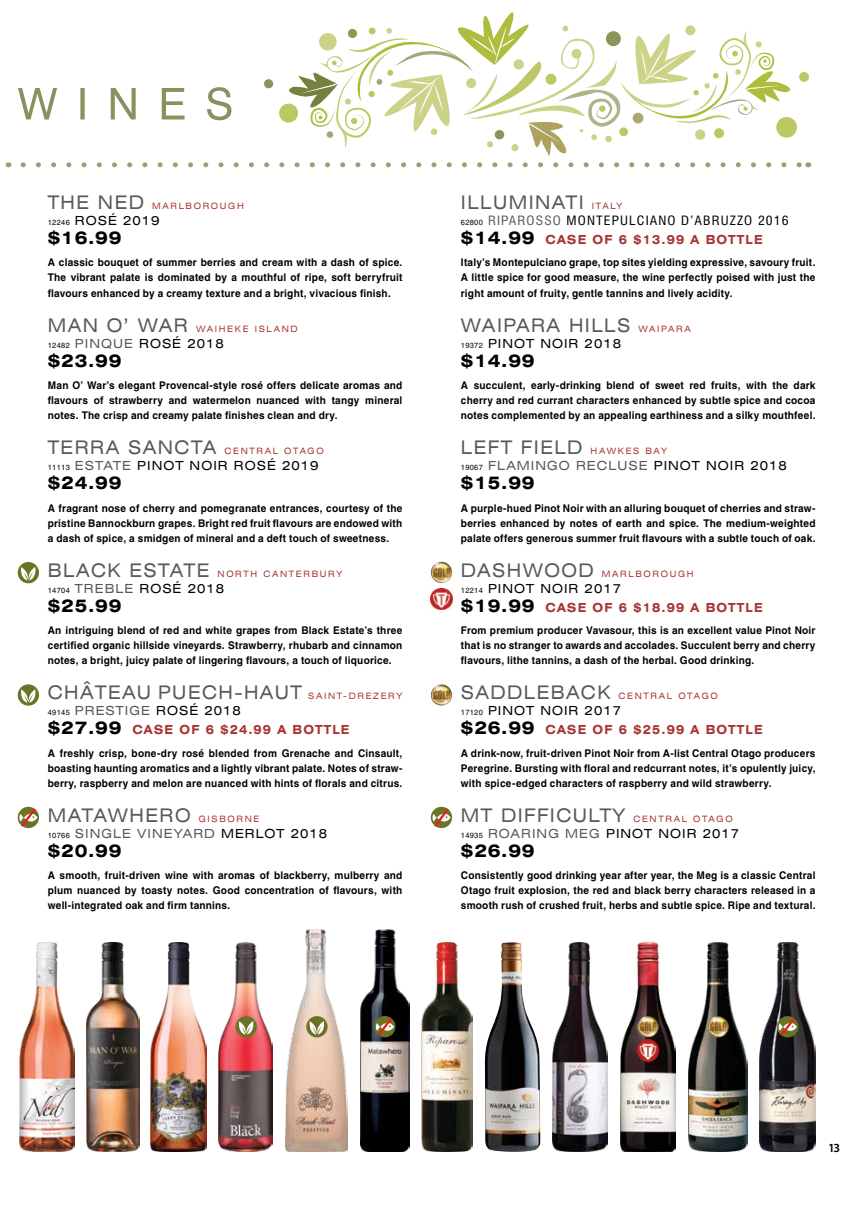
<style>
.page{position:relative;width:851px;height:1205px;background:#fff}
.page>*{position:absolute;margin:0;border:0;box-sizing:border-box;transform-origin:0 0}
.t1{font:expanded 18.75px "Swiss 721 BT";letter-spacing:.08em;color:#58595b;scale:.95 1}
.t2{font:700 expanded 17.5px "Swiss 721 BT";letter-spacing:.04em;color:#000}
.t3{font:700 expanded 12.5px/18.8px "Swiss 721 BT";letter-spacing:.1em;color:#a73534;scale:.9 1}
.t4{font:expanded 12.5px "Swiss 721 BT";letter-spacing:.08em;color:#000}
.t5{font:condensed 12.5px/18.8px "Swiss 721 BT";letter-spacing:.08em;color:#000;scale:1.1 1}
.t6{font:expanded 12.5px "Swiss 721 BT";letter-spacing:.08em;color:#58595b}
.t7{font:600 12.5px "Myriad Pro";color:#000}
.t8{font:700 10.62px/15px "Helvetica";letter-spacing:.02em;color:#000;text-align:justify;scale:.95 1}
.t9{font:expanded 8.75px "Swiss 721 BT";letter-spacing:.2em;color:#a73534;scale:.95 1}
.s1{font-size:18.75px;color:#58595b}
.s2{font-family:"Helvetica";font-stretch:normal;font-size:7.5px}
.s3{color:#58595b}
.s4{font-size:8.75px;color:#a73534}
.s5{font-family:"Helvetica";font-weight:400;font-stretch:normal;font-size:7.5px;color:#000}
.s6{font-weight:400;color:#58595b}
.s7{font-weight:400;color:#000}
.s8{font-size:17.5px;color:#000}
.s9{font-family:"Helvetica";font-stretch:normal;font-size:7.5px;color:#000}
.s10{color:#000}
.s11{font-weight:700;font-stretch:expanded;font-size:17.5px}
.s12{font-weight:700;font-stretch:expanded;color:#a73534}
</style>
<div class="page">
<img style="left:87px;top:942px;width:52px;height:210px">
<img style="left:219px;top:942px;width:54px;height:210px">
<div style="left:798px;top:72px;width:11px;height:10px;background:#bdc864;border-radius:50%"></div>
<svg style="left:18px;top:12px;width:782px;height:155px"></svg>
<svg style="left:18px;top:807px;width:21px;height:21px"></svg>
<svg style="left:19px;top:808px;width:19px;height:18px"></svg>
<svg style="left:18px;top:684px;width:21px;height:22px"></svg>
<svg style="left:20px;top:689px;width:16px;height:14px"></svg>
<img style="left:431px;top:684px;width:21px;height:21px;border-radius:11px">
<img style="left:430px;top:562px;width:22px;height:21px;border-radius:11px">
<img style="left:431px;top:588px;width:21px;height:21px">
<svg style="left:431px;top:807px;width:21px;height:21px"></svg>
<svg style="left:432px;top:808px;width:18px;height:18px"></svg>
<img style="left:19px;top:942px;width:55px;height:210px">
<img style="left:150px;top:942px;width:57px;height:210px">
<img style="left:421px;top:942px;width:52px;height:210px">
<img style="left:485px;top:942px;width:55px;height:210px">
<img style="left:552px;top:942px;width:55px;height:210px">
<img style="left:286px;top:929px;width:62px;height:223px">
<div style="left:306px;top:1016px;width:21px;height:21px;background:#6b7424;border-radius:50%"></div>
<svg style="left:309px;top:1021px;width:16px;height:13px"></svg>
<img style="left:360px;top:929px;width:49px;height:223px">
<svg style="left:374px;top:1016px;width:21px;height:21px"></svg>
<svg style="left:375px;top:1017px;width:19px;height:19px"></svg>
<img style="left:620px;top:942px;width:55px;height:210px">
<img style="left:637px;top:1016px;width:21px;height:21px;border-radius:11px">
<img style="left:637px;top:1040px;width:21px;height:21px">
<img style="left:688px;top:942px;width:59px;height:210px">
<img style="left:707px;top:1016px;width:21px;height:21px;border-radius:11px">
<img style="left:759px;top:942px;width:56px;height:210px">
<svg style="left:776px;top:1016px;width:22px;height:21px"></svg>
<svg style="left:778px;top:1017px;width:18px;height:19px"></svg>
<div style="left:18px;top:562px;width:21px;height:21px;background:#6b7424;border-radius:50%"></div>
<svg style="left:20px;top:567px;width:16px;height:13px"></svg>
<svg style="left:235px;top:1016px;width:22px;height:21px"></svg>
<svg style="left:238px;top:1021px;width:16px;height:13px"></svg>
<p class="t9" style="left:48px;top:201px;width:208px"><span class="s1">THE NED</span> MARLBOROUGH</p>
<p class="t4" style="left:48px;top:213px;width:113px"><span class="s2">12246</span> ROSÉ 2019</p>
<h2 class="t2" style="left:48px;top:227px;width:75px">$16.99</h2>
<p class="t8" style="left:48px;top:255px;width:375px">A classic bouquet of summer berries and cream with a dash of spice.<br>The vibrant palate is dominated by a mouthful of ripe, soft berryfruit flavours enhanced by a creamy texture and a bright, vivacious finish.</p>
<p class="t9" style="left:48px;top:323px;width:264px"><span class="s1">MAN O’ WAR</span> WAIHEKE ISLAND</p>
<p class="t4" style="left:48px;top:336px;width:177px"><span class="s2">12482</span> <span class="s3">PINQUE</span> ROSÉ 2018</p>
<h2 class="t2" style="left:48px;top:350px;width:75px">$23.99</h2>
<p class="t8" style="left:48px;top:378px;width:375px">Man O’ War’s elegant Provencal-style rosé offers delicate aromas and flavours of strawberry and watermelon nuanced with tangy mineral notes. The crisp and creamy palate finishes clean and dry.</p>
<p class="t9" style="left:48px;top:446px;width:292px"><span class="s1">TERRA SANCTA</span> CENTRAL OTAGO</p>
<p class="t4" style="left:48px;top:458px;width:272px"><span class="s2">11113</span> <span class="s3">ESTATE</span> PINOT NOIR ROSÉ 2019</p>
<h2 class="t2" style="left:48px;top:472px;width:75px">$24.99</h2>
<p class="t8" style="left:48px;top:500px;width:375px">A fragrant nose of cherry and pomegranate entrances, courtesy of the pristine Bannockburn grapes. Bright red fruit flavours are endowed with a dash of spice, a smidgen of mineral and a deft touch of sweetness.</p>
<p class="t9" style="left:48px;top:568px;width:311px"><span class="s1">BLACK ESTATE</span> NORTH CANTERBURY</p>
<p class="t4" style="left:48px;top:581px;width:178px"><span class="s2">14704</span> <span class="s3">TREBLE</span> ROSÉ 2018</p>
<h2 class="t2" style="left:48px;top:595px;width:75px">$25.99</h2>
<p class="t8" style="left:48px;top:623px;width:375px">An intriguing blend of red and white grapes from Black Estate’s three certified organic hillside vineyards. Strawberry, rhubarb and cinnamon notes, a bright, juicy palate of lingering flavours, a touch of liquorice.</p>
<h1 class="t1" style="left:48px;top:681px;width:375px">CHÂTEAU PUECH-HAUT <span class="s4">SAINT-DREZERY</span></h1>
<p class="t3" style="left:48px;top:701px;width:337px"><span class="s5">49145</span> <span class="s6">PRESTIGE</span> <span class="s7">ROSÉ 2018<br></span><span class="s8">$27.99</span> CASE OF 6 $24.99 A BOTTLE</p>
<p class="t8" style="left:48px;top:745px;width:375px">A freshly crisp, bone-dry rosé blended from Grenache and Cinsault, boasting haunting aromatics and a lightly vibrant palate. Notes of straw&shy;berry, raspberry and melon are nuanced with hints of florals and citrus.</p>
<h1 class="t1" style="left:48px;top:804px;width:224px">MATAWHERO <span class="s4">GISBORNE</span></h1>
<p class="t6" style="left:48px;top:826px;width:281px"><span class="s9">10766</span> SINGLE VINEYARD <span class="s10">MERLOT 2018</span></p>
<h2 class="t2" style="left:48px;top:840px;width:75px">$20.99</h2>
<p class="t8" style="left:48px;top:868px;width:375px">A smooth, fruit-driven wine with aromas of blackberry, mulberry and plum nuanced by toasty notes. Good concentration of flavours, with well-integrated oak and firm tannins.</p>
<h1 class="t1" style="left:461px;top:191px;width:171px">ILLUMINATI <span class="s4">ITALY</span></h1>
<p class="t5" style="left:461px;top:211px;width:299px"><span class="s2">62800</span> <span class="s3">RIPAROSSO</span> MONTEPULCIANO D’ABRUZZO 2016 <span class="s11">$14.99</span> <span class="s12">CASE OF 6 $13.99 A BOTTLE</span></p>
<p class="t8" style="left:461px;top:255px;width:375px">Italy’s Montepulciano grape, top sites yielding expressive, savoury fruit.<br>A little spice for good measure, the wine perfectly poised with just the right amount of fruity, gentle tannins and lively acidity.</p>
<h1 class="t1" style="left:461px;top:314px;width:243px">WAIPARA HILLS <span class="s4">WAIPARA</span></h1>
<p class="t4" style="left:461px;top:336px;width:162px"><span class="s2">19372</span> PINOT NOIR 2018</p>
<h2 class="t2" style="left:461px;top:350px;width:75px">$14.99</h2>
<p class="t8" style="left:461px;top:378px;width:375px">A succulent, early-drinking blend of sweet red fruits, with the dark cherry and red currant characters enhanced by subtle spice and cocoa notes complemented by an appealing earthiness and a silky mouthfeel.</p>
<h1 class="t1" style="left:461px;top:436px;width:218px">LEFT FIELD <span class="s4">HAWKES BAY</span></h1>
<p class="t6" style="left:461px;top:458px;width:327px"><span class="s9">19067</span> FLAMINGO RECLUSE <span class="s10">PINOT NOIR 2018</span></p>
<h2 class="t2" style="left:461px;top:472px;width:75px">$15.99</h2>
<p class="t8" style="left:461px;top:500px;width:375px">A purple-hued Pinot Noir with an alluring bouquet of cherries and straw&shy;berries enhanced by notes of earth and spice. The medium-weighted palate offers generous summer fruit flavours with a subtle touch of oak.</p>
<p class="t9" style="left:461px;top:568px;width:246px"><span class="s1">DASHWOOD</span> MARLBOROUGH</p>
<p class="t3" style="left:461px;top:579px;width:337px"><span class="s5">12214</span> <span class="s7">PINOT NOIR 2017<br></span><span class="s8">$19.99</span> CASE OF 6 $18.99 A BOTTLE</p>
<p class="t8" style="left:461px;top:623px;width:375px">From premium producer Vavasour, this is an excellent value Pinot Noir that is no stranger to awards and accolades. Succulent berry and cherry flavours, lithe tannins, a dash of the herbal. Good drinking.</p>
<p class="t9" style="left:461px;top:691px;width:272px"><span class="s1">SADDLEBACK</span> CENTRAL OTAGO</p>
<p class="t3" style="left:461px;top:701px;width:337px"><span class="s5">17120</span> <span class="s7">PINOT NOIR 2017<br></span><span class="s8">$26.99</span> CASE OF 6 $25.99 A BOTTLE</p>
<p class="t8" style="left:461px;top:745px;width:375px">A drink-now, fruit-driven Pinot Noir from A-list Central Otago producers Peregrine. Bursting with floral and redcurrant notes, it’s opulently juicy, with spice-edged characters of raspberry and wild strawberry.</p>
<h1 class="t1" style="left:461px;top:804px;width:287px">MT DIFFICULTY <span class="s4">CENTRAL OTAGO</span></h1>
<p class="t4" style="left:461px;top:826px;width:280px"><span class="s2">14935</span> <span class="s3">ROARING MEG</span> PINOT NOIR 2017</p>
<h2 class="t2" style="left:461px;top:840px;width:75px">$26.99</h2>
<p class="t8" style="left:461px;top:868px;width:375px">Consistently good drinking year after year, the Meg is a classic Central Otago fruit explosion, the red and black berry characters released in a smooth rush of crushed fruit, herbs and subtle spice. Ripe and textural.</p>
<p class="t7" style="left:828px;top:1139px;width:14px">13</p>
</div>
